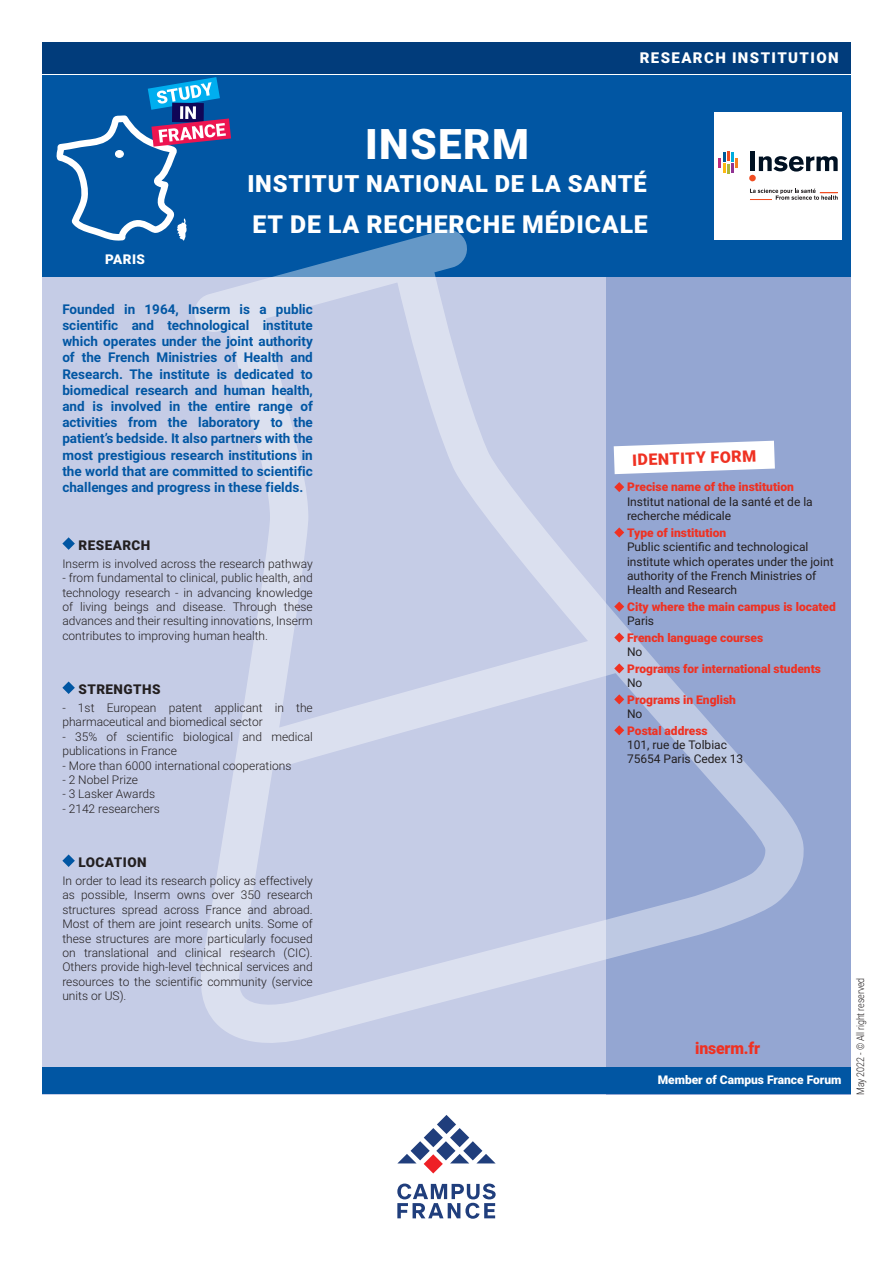
<style>
.page{position:relative;width:893px;height:1263px;background:#fff}
.page>*{position:absolute;margin:0;border:0;box-sizing:border-box;transform-origin:0 0}
.t1{font:900 42.15px "Roboto";letter-spacing:.035em;color:#fff}
.t2{font:900 24.9px "Roboto";letter-spacing:.035em;color:#fff}
.t3{font:900 23.7px "Roboto";letter-spacing:.035em;color:#fff}
.t4{font:900 16.5px "Roboto";letter-spacing:-.01em;color:#ef3122;scale:.96 1}
.t5{font:900 16.05px "Roboto";color:#ef3122}
.t6{font:900 15px "Roboto";letter-spacing:.095em;color:#fff}
.t7{font:700 13.5px/16.2px "Roboto";color:#0156a3;text-align:justify}
.t8{font:900 13.5px "Roboto";letter-spacing:.035em;color:#231f20}
.t9{font:900 13.5px "Roboto";letter-spacing:.035em;color:#fff}
.t10{font:300 12px/14.4px "Roboto";color:#231f20;text-align:justify}
.t11{font:12px/14.4px "Roboto";color:#231f20}
.t12{font:900 12px "Roboto";color:#ef3122}
.t13{font:900 12px "Roboto";color:#fff}
.t14{font:300 10.5px "Roboto";letter-spacing:-.01em;color:#231f20;scale:.85 1}
</style>
<div class="page">
<div style="left:42px;top:277px;width:809px;height:817px;background:#c5cce6"></div>
<div style="left:607px;top:276px;width:244px;height:818px;background:#94a6d2"></div>
<div style="left:42px;top:75px;width:809px;height:202px;background:#0156a3"></div>
<svg style="left:195px;top:229px;width:611px;height:819px"></svg>
<div style="left:42px;top:1067px;width:809px;height:27px;background:#0156a3"></div>
<div style="left:714px;top:112px;width:128px;height:127px;background:#fff"></div>
<div style="left:750px;top:151px;width:5px;height:20px;background:#001123"></div>
<svg style="left:749px;top:156px;width:89px;height:26px"></svg>
<svg style="left:719px;top:151px;width:19px;height:23px"></svg>
<svg style="left:750px;top:189px;width:88px;height:11px"></svg>
<svg style="left:397px;top:1115px;width:99px;height:58px"></svg>
<svg style="left:397px;top:1183px;width:98px;height:35px"></svg>
<div style="left:42px;top:42px;width:809px;height:32px;background:#013c7b"></div>
<svg style="left:614px;top:482px;width:10px;height:10px"></svg>
<svg style="left:614px;top:527px;width:10px;height:10px"></svg>
<svg style="left:614px;top:602px;width:10px;height:10px"></svg>
<svg style="left:614px;top:632px;width:10px;height:10px"></svg>
<svg style="left:614px;top:663px;width:10px;height:10px"></svg>
<svg style="left:614px;top:694px;width:10px;height:10px"></svg>
<svg style="left:614px;top:725px;width:10px;height:10px"></svg>
<svg style="left:614px;top:441px;width:161px;height:33px;background:#edf0f7"></svg>
<svg style="left:57px;top:77px;width:174px;height:164px"></svg>
<svg style="left:62px;top:537px;width:13px;height:13px"></svg>
<svg style="left:62px;top:681px;width:13px;height:13px"></svg>
<svg style="left:62px;top:854px;width:13px;height:13px"></svg>
<p class="t6" style="left:640px;top:47px;width:201px">RESEARCH INSTITUTION</p>
<h1 class="t1" style="left:365px;top:114px;width:165px">INSERM</h1>
<p class="t9" style="left:105px;top:250px;width:41px">PARIS</p>
<h3 class="t3" style="left:247px;top:167px;width:401px">INSTITUT NATIONAL DE LA SANTÉ</h3>
<h2 class="t2" style="left:252px;top:207px;width:397px">ET DE LA RECHERCHE MÉDICALE</h2>
<p class="t7" style="left:62px;top:300px;width:252px">Founded in 1964, Inserm is a public scientific and technological institute which operates under the joint authority of the French Ministries of Health and Research. The institute is dedicated to biomedical research and human health, and is involved in the entire range of activities from the laboratory to the patient’s bedside. It also partners with the most prestigious research institutions in the world that are committed to scientific challenges and progress in these fields.</p>
<p class="t8" style="left:78px;top:536px;width:73px">RESEARCH</p>
<p class="t10" style="left:62px;top:556px;width:252px">Inserm is involved across the research pathway</p>
<p class="t10" style="left:62px;top:570px;width:252px">- from fundamental to clinical, public health, and technology research - in advancing knowledge of living beings and disease. Through these advances and their resulting innovations, Inserm contributes to improving human health.</p>
<p class="t8" style="left:78px;top:680px;width:84px">STRENGTHS</p>
<p class="t10" style="left:62px;top:700px;width:252px">- 1st European patent applicant in the pharmaceutical and biomedical sector</p>
<p class="t10" style="left:62px;top:729px;width:252px">- 35% of scientific biological and medical publications in France</p>
<p class="t10" style="left:62px;top:758px;width:231px">- More than 6000 international cooperations</p>
<p class="t10" style="left:62px;top:772px;width:77px">- 2 Nobel Prize</p>
<p class="t10" style="left:62px;top:786px;width:95px">- 3 Lasker Awards</p>
<p class="t10" style="left:62px;top:801px;width:99px">- 2142 researchers</p>
<h3 class="t5" style="left:632px;top:449px;width:126px;rotate:-2deg">IDENTITY FORM</h3>
<p class="t12" style="left:627px;top:479px;width:168px">Precise name of the institution</p>
<p class="t11" style="left:627px;top:494px;width:187px">Institut national de la santé et de la recherche médicale</p>
<p class="t12" style="left:627px;top:524px;width:100px">Type of institution</p>
<p class="t11" style="left:627px;top:539px;width:208px">Public scientific and technological institute which operates under the joint authority of the French Ministries of Health and Research</p>
<p class="t12" style="left:627px;top:598px;width:210px">City where the main campus is located</p>
<p class="t11" style="left:627px;top:613px;width:29px">Paris</p>
<p class="t12" style="left:627px;top:629px;width:137px">French language courses</p>
<p class="t11" style="left:627px;top:644px;width:17px">No</p>
<p class="t12" style="left:627px;top:660px;width:195px">Programs for international students</p>
<p class="t11" style="left:627px;top:675px;width:17px">No</p>
<p class="t12" style="left:627px;top:691px;width:110px">Programs in English</p>
<p class="t11" style="left:627px;top:706px;width:17px">No</p>
<p class="t12" style="left:627px;top:722px;width:82px">Postal address</p>
<p class="t11" style="left:627px;top:737px;width:118px">101, rue de Tolbiac<br>75654 Paris Cedex 13</p>
<p class="t8" style="left:78px;top:853px;width:70px">LOCATION</p>
<p class="t10" style="left:62px;top:873px;width:252px">In order to lead its research policy as effectively as possible, Inserm owns over 350 research structures spread across France and abroad.<br>Most of them are joint research units. Some of these structures are more particularly focused on translational and clinical research (CIC).<br>Others provide high-level technical services and resources to the scientific community (service units or US).</p>
<h3 class="t4" style="left:695px;top:1036px;width:69px">inserm.fr</h3>
<p class="t13" style="left:658px;top:1071px;width:185px">Member of Campus France Forum</p>
<p class="t14" style="left:853px;top:1095px;width:139px;rotate:-90deg">May 2022 - © All right reserved</p>
</div>
